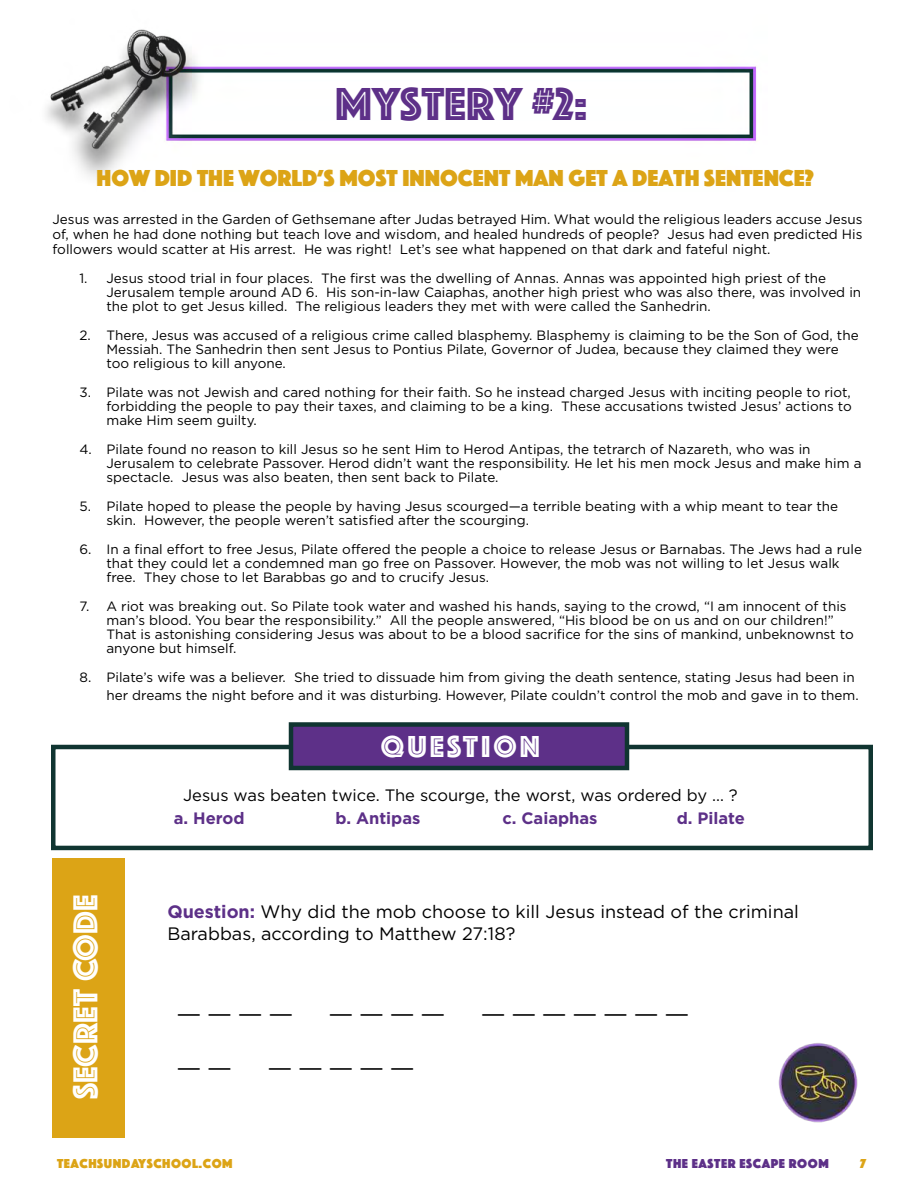
<style>
.page{position:relative;width:918px;height:1188px;background:#fff}
.page>*{position:absolute;margin:0;border:0;box-sizing:border-box;transform-origin:0 0}
.t1{font:48px "Phosphate Inline";color:#5d3088}
.t2{font:300 36px/54px "Gotham";color:#000}
.t3{font:36px "Phosphate Inline";letter-spacing:.01em;color:#fff}
.t4{font:31.5px "Phosphate Inline";letter-spacing:.1em;color:#fff}
.t5{font:24px "Phosphate Solid";color:#dca416}
.t6{font:18px/21.6px "Gotham";color:#000}
.t7{font:16.5px "Gotham";color:#000}
.t8{font:700 16.5px "Gotham";color:#5d3088}
.t9{font:13.5px/14.2px "Gotham";color:#000}
.t10{font:13.5px "Phosphate Solid";letter-spacing:.04em;color:#dca416}
.t11{font:13.5px "Phosphate Solid";letter-spacing:.04em;color:#5d3088}
.s1{font-weight:700;color:#5d3088}
</style>
<div class="page">
<img style="left:46px;top:29px;width:827px;height:742px">
<div style="left:51px;top:745px;width:822px;height:105px;border:4px solid #103531"></div>
<div style="left:289px;top:722px;width:340px;height:48px;background:#5d3088;border:4px solid #103531"></div>
<div style="left:52px;top:858px;width:72px;height:280px;background:#dca416"></div>
<img style="left:778px;top:1043px;width:80px;height:80px">
<h1 class="t1" style="left:335px;top:70px;width:254px">MYSTERY #2:</h1>
<h3 class="t5" style="left:97px;top:160px;width:719px">HOW DID THE WORLD’S MOST INNOCENT MAN GET A DEATH SENTENCE?</h3>
<p class="t9" style="left:52px;top:211px;width:812px;line-height:15px;text-align:justify">Jesus was arrested in the Garden of Gethsemane after Judas betrayed Him. What would the religious leaders accuse Jesus of, when he had done nothing but teach love and wisdom, and healed hundreds of people? Jesus had even predicted His followers would scatter at His arrest. He was right! Let’s see what happened on that dark and fateful night.</p>
<p class="t9" style="left:106px;top:271px;width:756px;text-indent:-27px">1. Jesus stood trial in four places. The fi rst was the dwelling of Annas. Annas was appointed high priest of the<br>Jerusalem temple around AD 6. His son-in-law Caiaphas, another high priest who was also there, was involved in the plot to get Jesus killed. The religious leaders they met with were called the Sanhedrin.</p>
<p class="t9" style="left:106px;top:328px;width:754px;text-indent:-27px">2. There, Jesus was accused of a religious crime called blasphemy. Blasphemy is claiming to be the Son of God, the<br>Messiah. The Sanhedrin then sent Jesus to Pontius Pilate, Governor of Judea, because they claimed they were too religious to kill anyone.</p>
<p class="t9" style="left:106px;top:385px;width:747px;text-align:justify;text-indent:-27px">3. Pilate was not Jewish and cared nothing for their faith. So he instead charged Jesus with inciting people to riot, forbidding the people to pay their taxes, and claiming to be a king. These accusations twisted Jesus’ actions to make Him seem guilty.</p>
<p class="t9" style="left:106px;top:442px;width:757px;text-indent:-27px">4. Pilate found no reason to kill Jesus so he sent Him to Herod Antipas, the tetrarch of Nazareth, who was in<br>Jerusalem to celebrate Passover. Herod didn’t want the responsibility. He let his men mock Jesus and make him a spectacle. Jesus was also beaten, then sent back to Pilate.</p>
<p class="t9" style="left:106px;top:499px;width:733px;text-indent:-27px">5. Pilate hoped to please the people by having Jesus scourged—a terrible beating with a whip meant to tear the skin. However, the people weren’t satisfied after the scourging.</p>
<p class="t9" style="left:106px;top:541px;width:757px;text-indent:-27px">6. In a fi nal effort to free Jesus, Pilate offered the people a choice to release Jesus or Barnabas. The Jews had a rule that they could let a condemned man go free on Passover. However, the mob was not willing to let Jesus walk free. They chose to let Barabbas go and to crucify Jesus.</p>
<p class="t9" style="left:106px;top:598px;width:749px;text-indent:-27px">7. A riot was breaking out. So Pilate took water and washed his hands, saying to the crowd, “I am innocent of this man’s blood. You bear the responsibility.” All the people answered, “His blood be on us and on our children!” That is astonishing considering Jesus was about to be a blood sacrifice for the sins of mankind, unbeknownst to anyone but himself.</p>
<p class="t9" style="left:80px;top:668px;width:781px;line-height:18px;text-align:right">8. Pilate’s wife was a believer. She tried to dissuade him from giving the death sentence, stating Jesus had been in her dreams the night before and it was disturbing. However, Pilate couldn’t control the mob and gave in to them.</p>
<h3 class="t4" style="left:381px;top:724px;width:161px">QUESTION</h3>
<h2 class="t3" style="left:60px;top:1099px;width:207px;rotate:-90deg">SECRET CODE</h2>
<p class="t7" style="left:183px;top:786px;width:556px">Jesus was beaten twice. The scourge, the worst, was ordered by … ?</p>
<p class="t8" style="left:174px;top:807px;width:72px">a. Herod</p>
<p class="t8" style="left:335px;top:807px;width:86px">b. Antipas</p>
<p class="t8" style="left:502px;top:807px;width:97px">c. Caiaphas</p>
<p class="t8" style="left:677px;top:807px;width:70px">d. Pilate</p>
<h3 class="t6" style="left:167px;top:901px;width:633px"><span class="s1">Question:</span> Why did the mob choose to kill Jesus instead of the criminal<br>Barabbas, according to Matthew 27:18?</h3>
<h2 class="t2" style="left:178px;top:969px;width:511px">_ _ _ _ _ _ _ _ _ _ _ _ _ _ _ _ _ _ _ _ _ _</h2>
<p class="t10" style="left:57px;top:1154px;width:177px">TEACHSUNDAYSCHOOL.COM</p>
<p class="t11" style="left:666px;top:1154px;width:164px">THE EASTER ESCAPE ROOM</p>
<p class="t10" style="left:860px;top:1154px;width:8px">7</p>
</div>
